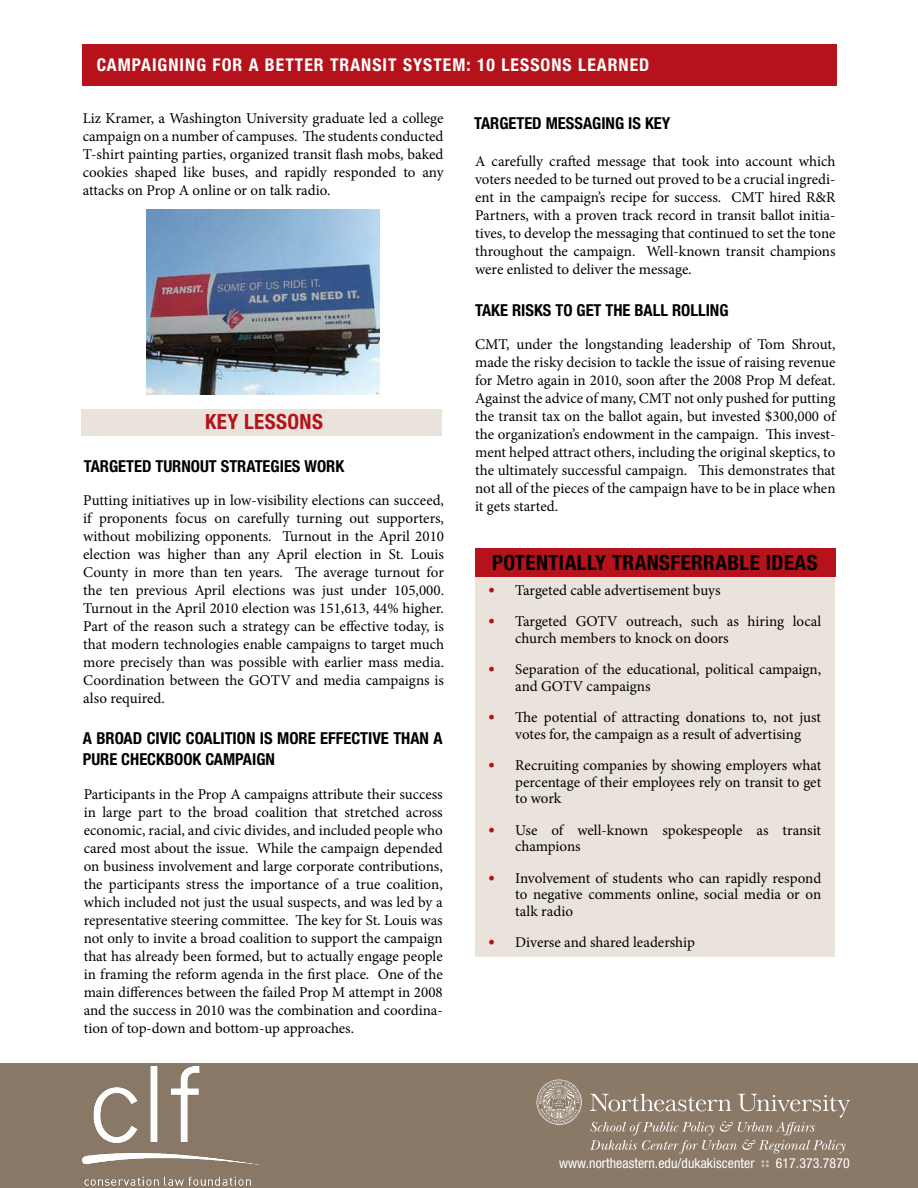
<style>
.page{position:relative;width:918px;height:1188px;background:#fff}
.page>*{position:absolute;margin:0;border:0;box-sizing:border-box;transform-origin:0 0}
.t1{font:700 condensed 21px "Helvetica Neue LT Std";letter-spacing:.02em;color:#000}
.t2{font:700 condensed 21px "Helvetica Neue LT Std";color:#b5121b}
.t3{font:700 condensed 17.7px "Helvetica Neue LT Std";letter-spacing:.06em;color:#fff}
.t4{font:700 condensed 16.5px "Helvetica Neue LT Std";color:#000}
.t5{font:15px/18px "Minion Pro";letter-spacing:-.005em;color:#000;text-align:justify}
.t6{font:condensed 13.8px "Helvetica Neue LT Std";letter-spacing:.005em;color:#fff}
.s1{font-size:18px;color:#b5121b}
</style>
<div class="page">
<div style="left:82px;top:409px;width:360px;height:27px;background:#e9e3dc"></div>
<div style="left:82px;top:45px;width:755px;height:41px;background:#b5121b"></div>
<div style="left:0;top:1063px;width:918px;height:125px;background:#8a7967"></div>
<img style="left:146px;top:210px;width:233px;height:185px">
<div style="left:475px;top:548px;width:360px;height:409px;background:#e9e3dc"></div>
<div style="left:475px;top:548px;width:361px;height:29px;background:#b5121b"></div>
<img style="left:82px;top:1067px;width:184px;height:118px">
<svg style="left:537px;top:1080px;width:45px;height:45px"></svg>
<svg style="left:590px;top:1094px;width:260px;height:60px"></svg>
<svg style="left:761px;top:1160px;width:8px;height:7px"></svg>
<p class="t3" style="left:97px;top:54px;width:179px">CAMPAIGNING FOR A BETTER</p>
<p class="t3" style="left:330px;top:54px;width:20px">TRANSIT</p>
<p class="t3" style="left:403px;top:54px;width:11px">SYSTE</p>
<p class="t3" style="left:452px;top:54px;width:70px">M: 10 LESSONS</p>
<p class="t3" style="left:578px;top:54px;width:21px">LEARNE</p>
<p class="t3" style="left:639px;top:54px;width:12px">D</p>
<p class="t5" style="left:83px;top:109px;width:362px">Liz Kramer, a Washington University graduate led a college campaign on a number of campuses. The students conducted T-shirt painting parties, organized transit flash mobs, baked cookies shaped like buses, and rapidly responded to any attacks on Prop A online or on talk radio.</p>
<h1 class="t2" style="left:205px;top:409px;width:12px">KEY</h1>
<h1 class="t2" style="left:244px;top:409px;width:23px">LESSONS</h1>
<p class="t4" style="left:84px;top:456px;width:82px">TARGETED TURNOUT</p>
<p class="t4" style="left:221px;top:456px;width:10px">STRATE</p>
<p class="t4" style="left:271px;top:456px;width:46px">GIES WOR</p>
<p class="t4" style="left:335px;top:456px;width:10px">K</p>
<p class="t5" style="left:83px;top:491px;width:362px">Putting initiatives up in low-visibility elections can succeed, if proponents focus on carefully turning out supporters, without mobilizing opponents. Turnout in the April 2010 election was higher than any April election in St. Louis County in more than ten years. The average turnout for the ten previous April elections was just under 105,000.<br>Turnout in the April 2010 election was 151,613, 44% higher.<br>Part of the reason such a strategy can be effective today, is that modern technologies enable campaigns to target much more precisely than was possible with earlier mass media.<br>Coordination between the GOTV and media campaigns is also required.</p>
<p class="t4" style="left:83px;top:728px;width:24px">A BROA</p>
<p class="t4" style="left:133px;top:728px;width:22px">D CIVIC</p>
<p class="t4" style="left:186px;top:728px;width:9px">COALITION</p>
<p class="t4" style="left:260px;top:728px;width:39px">IS MORE</p>
<p class="t4" style="left:320px;top:728px;width:32px">EFFECTIVE</p>
<p class="t4" style="left:393px;top:728px;width:51px">THAN A</p>
<p class="t4" style="left:83px;top:749px;width:10px">PURE</p>
<p class="t4" style="left:121px;top:749px;width:154px">CHECKBOOK CAMPAIGN</p>
<p class="t5" style="left:84px;top:785px;width:361px">Participants in the Prop A campaigns attribute their success in large part to the broad coalition that stretched across economic, racial, and civic divides, and included people who cared most about the issue. While the campaign depended on business involvement and large corporate contributions, the participants stress the importance of a true coalition, which included not just the usual suspects, and was led by a representative steering committee. The key for St. Louis was not only to invite a broad coalition to support the campaign that has already been formed, but to actually engage people in framing the reform agenda in the first place. One of the main differences between the failed Prop M attempt in 2008 and the success in 2010 was the combination and coordina&shy;tion of top-down and bottom-up approaches.</p>
<p class="t4" style="left:474px;top:113px;width:94px">TARGETED MESSA</p>
<p class="t4" style="left:592px;top:113px;width:71px">GING IS KEY</p>
<p class="t5" style="left:475px;top:153px;width:362px">A carefully crafted message that took into account which voters needed to be turned out proved to be a crucial ingredi&shy;ent in the campaign’s recipe for success. CMT hired R&amp;R Partners, with a proven track record in transit ballot initia&shy;tives, to develop the messaging that continued to set the tone throughout the campaign. Well-known transit champions were enlisted to deliver the message.</p>
<p class="t4" style="left:475px;top:300px;width:169px">TAKE RISKS TO GET THE BALL</p>
<p class="t4" style="left:672px;top:300px;width:9px">ROLLIN</p>
<p class="t4" style="left:719px;top:300px;width:11px">G</p>
<p class="t5" style="left:475px;top:335px;width:362px">CMT, under the longstanding leadership of Tom Shrout, made the risky decision to tackle the issue of raising revenue for Metro again in 2010, soon after the 2008 Prop M defeat.<br>Against the advice of many, CMT not only pushed for putting the transit tax on the ballot again, but invested $300,000 of the organization’s endowment in the campaign. This invest&shy;ment helped attract others, including the original skeptics, to the ultimately successful campaign. This demonstrates that not all of the pieces of the campaign have to be in place when it gets started.</p>
<h1 class="t1" style="left:492px;top:550px;width:23px">POTENTIALLY</h1>
<h1 class="t1" style="left:612px;top:550px;width:24px">TRANS</h1>
<h1 class="t1" style="left:671px;top:550px;width:23px">FERRABLE</h1>
<h1 class="t1" style="left:766px;top:550px;width:30px">IDEAS</h1>
<p class="t5" style="left:488px;top:581px;width:234px"><span class="s1">•</span> Targeted cable advertisement buys</p>
<p class="t5" style="left:515px;top:613px;width:308px;line-height:16.5px;text-indent:-27px"><span class="s1">•</span> Targeted GOTV outreach, such as hiring local church members to knock on doors</p>
<p class="t5" style="left:515px;top:661px;width:307px;line-height:16.5px;text-indent:-27px"><span class="s1">•</span> Separation of the educational, political campaign, and GOTV campaigns</p>
<p class="t5" style="left:488px;top:709px;width:334px;line-height:16.5px;text-align:center"><span class="s1">•</span> The potential of attracting donations to, not just votes for, the campaign as a result of advertising</p>
<p class="t5" style="left:515px;top:757px;width:308px;line-height:16.5px;text-indent:-27px"><span class="s1">•</span> Recruiting companies by showing employers what percentage of their employees rely on transit to get to work</p>
<p class="t5" style="left:515px;top:822px;width:307px;line-height:16.5px;text-indent:-27px"><span class="s1">•</span> Use of well-known spokespeople as transit champions</p>
<p class="t5" style="left:515px;top:870px;width:308px;line-height:16.5px;text-indent:-27px"><span class="s1">•</span> Involvement of students who can rapidly respond to negative comments online, social media or on talk radio</p>
<p class="t5" style="left:488px;top:934px;width:208px"><span class="s1">•</span> Diverse and shared leadership</p>
<p class="t6" style="left:559px;top:1155px;width:197px">www.northeastern.edu/dukakiscenter</p>
<p class="t6" style="left:776px;top:1155px;width:76px">617.373.7870</p>
</div>
